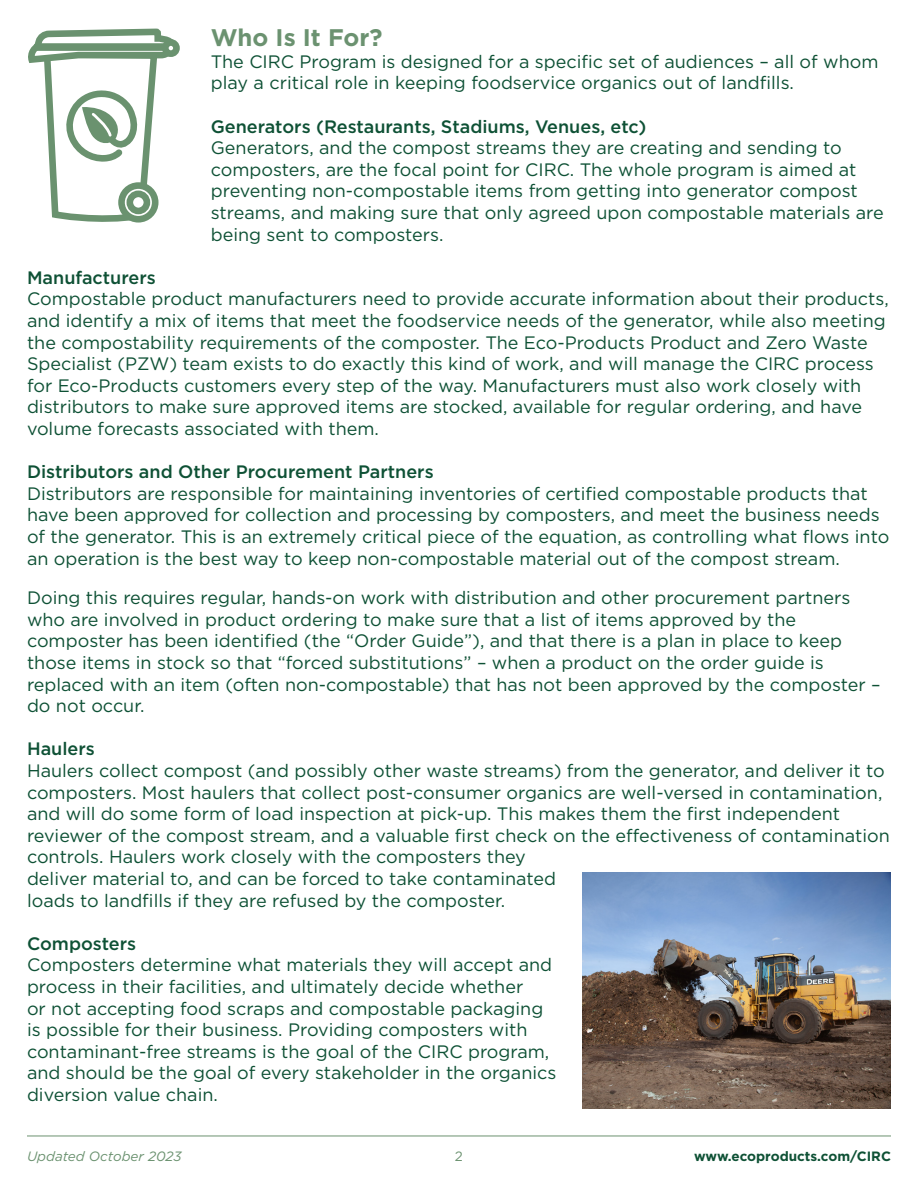
<style>
.page{position:relative;width:918px;height:1188px;background:#fff}
.page>*{position:absolute;margin:0;border:0;box-sizing:border-box;transform-origin:0 0}
.t1{font:700 24px "Gotham";color:#6b9270}
.t2{font:18px/21.6px "Gotham";color:#0e5135}
.t3{font:500 18px "Gotham";color:#0e5135}
.t4{font:700 13.5px "Gotham";color:#0e5135}
.t5{font:italic 13.5px "Gotham";color:#6b9270}
.t6{font:13.5px "Gotham";color:#6b9270}
</style>
<div class="page">
<svg style="left:28px;top:28px;width:152px;height:195px"></svg>
<img style="left:582px;top:873px;width:309px;height:236px">
<hr style="left:27px;top:1136px;width:864px;height:1px;background:#6b9270">
<p class="t1" style="left:211px;top:22px;width:173px">Who Is It For?</p>
<p class="t2" style="left:211px;top:50px;width:669px">The CIRC Program is designed for a specific set of audiences – all of whom play a critical role in keeping foodservice organics out of landfills.</p>
<p class="t3" style="left:211px;top:114px;width:437px">Generators (Restaurants, Stadiums, Venues, etc)</p>
<p class="t2" style="left:211px;top:137px;width:674px">Generators, and the compost streams they are creating and sending to composters, are the focal point for CIRC. The whole program is aimed at preventing non-compostable items from getting into generator compost streams, and making sure that only agreed upon compostable materials are being sent to composters.</p>
<p class="t3" style="left:27px;top:266px;width:130px">Manufacturers</p>
<p class="t2" style="left:27px;top:288px;width:863px">Compostable product manufacturers need to provide accurate information about their products, and identify a mix of items that meet the foodservice needs of the generator, while also meeting the compostability requirements of the composter. The Eco-Products Product and Zero Waste Specialist (PZW) team exists to do exactly this kind of work, and will manage the CIRC process for Eco-Products customers every step of the way. Manufacturers must also work closely with distributors to make sure approved items are stocked, available for regular ordering, and have volume forecasts associated with them.</p>
<p class="t3" style="left:27px;top:460px;width:408px">Distributors and Other Procurement Partners</p>
<p class="t2" style="left:27px;top:482px;width:864px">Distributors are responsible for maintaining inventories of certified compostable products that have been approved for collection and processing by composters, and meet the business needs of the generator. This is an extremely critical piece of the equation, as controlling what flows into an operation is the best way to keep non-compostable material out of the compost stream.</p>
<p class="t2" style="left:27px;top:587px;width:855px">Doing this requires regular, hands-on work with distribution and other procurement partners who are involved in product ordering to make sure that a list of items approved by the composter has been identified (the “Order Guide”), and that there is a plan in place to keep those items in stock so that “forced substitutions” – when a product on the order guide is replaced with an item (often non-compostable) that has not been approved by the composter – do not occur.</p>
<p class="t3" style="left:27px;top:737px;width:69px">Haulers</p>
<p class="t2" style="left:27px;top:759px;width:864px">Haulers collect compost (and possibly other waste streams) from the generator, and deliver it to composters. Most haulers that collect post-consumer organics are well-versed in contamination, and will do some form of load inspection at pick-up. This makes them the first independent reviewer of the compost stream, and a valuable first check on the effectiveness of contamination controls. Haulers work closely with the composters they<br>deliver material to, and can be forced to take contaminated<br>loads to landfills if they are refused by the composter.</p>
<p class="t3" style="left:27px;top:932px;width:111px">Composters</p>
<p class="t2" style="left:27px;top:954px;width:531px">Composters determine what materials they will accept and process in their facilities, and ultimately decide whether<br>or not accepting food scraps and compostable packaging is possible for their business. Providing composters with contaminant-free streams is the goal of the CIRC program, and should be the goal of every stakeholder in the organics diversion value chain.</p>
<p class="t5" style="left:27px;top:1148px;width:156px">Updated October 2023</p>
<p class="t6" style="left:455px;top:1148px;width:10px">2</p>
<p class="t4" style="left:694px;top:1148px;width:198px">www.ecoproducts.com/CIRC</p>
</div>
